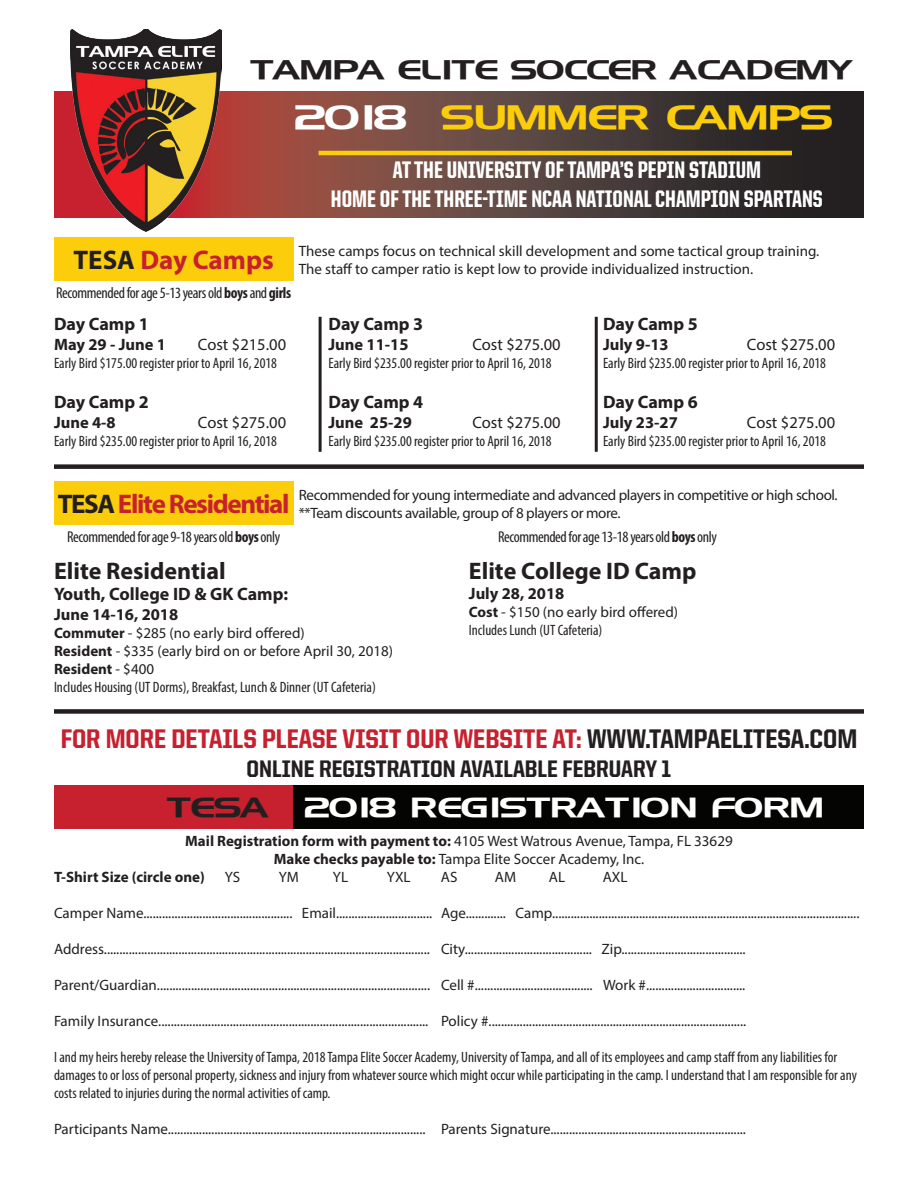
<style>
.page{position:relative;width:918px;height:1188px;background:#fff}
.page>*{position:absolute;margin:0;border:0;box-sizing:border-box;transform-origin:0 0}
.t1{font:33px "Aero Extended Regular SWFTE Regular SWFTE";color:#fccd0a}
.t2{font:800 27px "United Sans Semi Cond";color:#c7202e}
.t3{font:700 27px "Myriad Pro";letter-spacing:-.05em;color:#c7202e}
.t4{font:27px "Aero Extended Regular SWFTE Regular SWFTE";color:#fff}
.t5{font:700 27px "Myriad Pro";color:#c7202e}
.t6{font:27px "Aero Extended Regular SWFTE Regular SWFTE";color:#231f20}
.t7{font:26.25px "Aero Extended Regular SWFTE Regular SWFTE";color:#231f20}
.t8{font:800 24px "United Sans Cond";color:#fff}
.t9{font:800 24px "United Sans Semi Cond";color:#231f20}
.t10{font:700 24px "Myriad Pro";color:#231f20}
.t11{font:700 18px "Myriad Pro";color:#231f20}
.t12{font:700 16.5px "Myriad Pro";color:#231f20}
.t13{font:16.5px "Myriad Pro";color:#231f20}
.t14{font:condensed 15.75px "Myriad Pro";letter-spacing:-.025em;color:#231f20}
.t15{font:15px "Myriad Pro";color:#231f20}
.t16{font:condensed 15px/18px "Myriad Pro";color:#231f20}
.t17{font:15px "Myriad Pro";letter-spacing:-.025em;color:#231f20}
.t18{font:700 15px "Myriad Pro";color:#231f20}
.s1{color:#fff}
.s2{color:#231f20}
.s3{font-weight:700}
.s4{font-weight:400}
</style>
<div class="page">
<svg style="left:54px;top:92px;width:810px;height:126px;background:#603d38"></svg>
<hr style="left:319px;top:151px;width:473px;height:4px;background:#fccd0a">
<img style="left:70px;top:30px;width:151px;height:201px">
<div style="left:54px;top:238px;width:239px;height:43px;background:#fccd0a"></div>
<hr style="left:319px;top:317px;width:3px;height:135px;background:#231f20">
<hr style="left:595px;top:317px;width:3px;height:135px;background:#231f20">
<div style="left:54px;top:464px;width:810px;height:5px;background:#231f20"></div>
<div style="left:54px;top:482px;width:239px;height:43px;background:#fccd0a"></div>
<div style="left:54px;top:709px;width:810px;height:5px;background:#231f20"></div>
<div style="left:54px;top:786px;width:239px;height:43px;background:#c7202e"></div>
<div style="left:293px;top:786px;width:571px;height:43px;background:#040503"></div>
<p class="t7" style="left:254px;top:54px;width:604px">TAMPA ELITE SOCCER ACADEMY</p>
<p class="t1" style="left:299px;top:97px;width:539px"><span class="s1">2018</span> SUMMER CAMPS</p>
<p class="t8" style="left:393px;top:158px;width:370px">AT THE UNIVERSITY OF TAMPA’S PEPIN STADIUM</p>
<p class="t8" style="left:331px;top:186px;width:494px">HOME OF THE THREE-TIME NCAA NATIONAL CHAMPION SPARTANS</p>
<p class="t5" style="left:74px;top:242px;width:202px"><span class="s2">TESA</span> Day Camps</p>
<p class="t15" style="left:299px;top:242px;width:522px">These camps focus on technical skill development and some tactical group training.</p>
<p class="t15" style="left:299px;top:260px;width:456px">The staff to camper ratio is kept low to provide individualized instruction.</p>
<p class="t14" style="left:56px;top:283px;width:237px">Recommended for age 5-13 years old <span class="s3">boys</span> and <span class="s3">girls</span></p>
<p class="t11" style="left:54px;top:312px;width:96px">Day Camp 1</p>
<p class="t12" style="left:54px;top:334px;width:114px">May 29 - June 1</p>
<p class="t13" style="left:198px;top:334px;width:90px">Cost $215.00</p>
<p class="t16" style="left:54px;top:354px;width:225px">Early Bird $175.00 register prior to April 16, 2018</p>
<p class="t11" style="left:54px;top:390px;width:96px">Day Camp 2</p>
<p class="t12" style="left:54px;top:411px;width:63px">June 4-8</p>
<p class="t13" style="left:198px;top:412px;width:90px">Cost $275.00</p>
<p class="t16" style="left:54px;top:431px;width:225px">Early Bird $235.00 register prior to April 16, 2018</p>
<p class="t11" style="left:328px;top:312px;width:96px">Day Camp 3</p>
<p class="t12" style="left:328px;top:334px;width:82px">June 11-15</p>
<p class="t13" style="left:472px;top:334px;width:90px">Cost $275.00</p>
<p class="t16" style="left:328px;top:354px;width:225px">Early Bird $235.00 register prior to April 16, 2018</p>
<p class="t11" style="left:328px;top:390px;width:96px">Day Camp 4</p>
<p class="t12" style="left:328px;top:411px;width:85px">June 25-29</p>
<p class="t13" style="left:472px;top:412px;width:90px">Cost $275.00</p>
<p class="t16" style="left:328px;top:431px;width:225px">Early Bird $235.00 register prior to April 16, 2018</p>
<p class="t11" style="left:603px;top:312px;width:96px">Day Camp 5</p>
<p class="t12" style="left:603px;top:334px;width:67px">July 9-13</p>
<p class="t13" style="left:747px;top:334px;width:90px">Cost $275.00</p>
<p class="t16" style="left:603px;top:354px;width:225px">Early Bird $235.00 register prior to April 16, 2018</p>
<p class="t11" style="left:603px;top:390px;width:96px">Day Camp 6</p>
<p class="t12" style="left:603px;top:411px;width:76px">July 23-27</p>
<p class="t13" style="left:747px;top:412px;width:90px">Cost $275.00</p>
<p class="t16" style="left:603px;top:431px;width:225px">Early Bird $235.00 register prior to April 16, 2018</p>
<p class="t3" style="left:58px;top:486px;width:233px"><span class="s2">TESA</span> Elite Residential</p>
<p class="t17" style="left:299px;top:485px;width:540px">Recommended for young intermediate and advanced players in competitive or high school.</p>
<p class="t17" style="left:299px;top:503px;width:323px">**Team discounts available, group of 8 players or more.</p>
<p class="t14" style="left:67px;top:527px;width:215px">Recommended for age 9-18 years old <span class="s3">boys</span> only</p>
<p class="t10" style="left:54px;top:555px;width:173px">Elite Residential</p>
<p class="t11" style="left:54px;top:582px;width:236px">Youth, College ID &amp; GK Camp:</p>
<p class="t12" style="left:54px;top:604px;width:126px">June 14-16, 2018</p>
<p class="t15" style="left:54px;top:624px;width:252px"><span class="s3">Commuter</span> - $285 (no early bird offered)</p>
<p class="t15" style="left:54px;top:642px;width:341px"><span class="s3">Resident</span> - $335 (early bird on or before April 30, 2018)</p>
<p class="t18" style="left:54px;top:659px;width:102px">Resident <span class="s4">- $400</span></p>
<p class="t16" style="left:54px;top:678px;width:323px">Includes Housing (UT Dorms), Breakfast, Lunch &amp; Dinner (UT Cafeteria)</p>
<p class="t14" style="left:498px;top:527px;width:220px">Recommended for age 13-18 years old <span class="s3">boys</span> only</p>
<p class="t10" style="left:469px;top:555px;width:229px">Elite College ID Camp</p>
<p class="t12" style="left:469px;top:582px;width:97px">July 28, 2018</p>
<p class="t15" style="left:469px;top:602px;width:211px"><span class="s3">Cost</span> - $150 (no early bird offered)</p>
<p class="t16" style="left:469px;top:620px;width:135px">Includes Lunch (UT Cafeteria)</p>
<p class="t2" style="left:61px;top:724px;width:798px">FOR MORE DETAILS PLEASE VISIT OUR WEBSITE AT: <span class="s2">WWW.TAMPAELITESA.COM</span></p>
<p class="t9" style="left:247px;top:755px;width:426px">ONLINE REGISTRATION AVAILABLE FEBRUARY 1</p>
<p class="t6" style="left:171px;top:791px;width:103px">TESA</p>
<p class="t4" style="left:308px;top:791px;width:521px">2018 REGISTRATION FORM</p>
<p class="t15" style="left:185px;top:831px;width:549px"><span class="s3">Mail Registration form with payment to:</span> 4105 West Watrous Avenue, Tampa, FL 33629</p>
<p class="t15" style="left:274px;top:849px;width:372px"><span class="s3">Make checks payable to:</span> Tampa Elite Soccer Academy, Inc.</p>
<p class="t18" style="left:54px;top:868px;width:152px">T-Shirt Size (circle one)</p>
<p class="t15" style="left:225px;top:868px;width:17px">YS</p>
<p class="t15" style="left:279px;top:868px;width:22px">YM</p>
<p class="t15" style="left:333px;top:868px;width:17px">YL</p>
<p class="t15" style="left:387px;top:868px;width:25px">YXL</p>
<p class="t15" style="left:441px;top:868px;width:18px">AS</p>
<p class="t15" style="left:495px;top:868px;width:23px">AM</p>
<p class="t15" style="left:549px;top:868px;width:18px">AL</p>
<p class="t15" style="left:603px;top:868px;width:26px">AXL</p>
<p class="t15" style="left:54px;top:904px;width:807px">Camper Name................................................ Email............................... Age............. Camp...................................................................................................</p>
<p class="t15" style="left:54px;top:940px;width:693px">Address......................................................................................................... City......................................... Zip........................................</p>
<p class="t15" style="left:54px;top:976px;width:693px">Parent/Guardian........................................................................................ Cell #...................................... Work #................................</p>
<p class="t15" style="left:54px;top:1012px;width:694px">Family Insurance....................................................................................... Policy #...................................................................................</p>
<p class="t16" style="left:54px;top:1048px;width:804px">I and my heirs hereby release the University of Tampa, 2018 Tampa Elite Soccer Academy, University of Tampa, and all of its employees and camp staff from any liabilities for damages to or loss of personal property, sickness and injury from whatever source which might occur while participating in the camp. I understand that I am responsible for any costs related to injuries during the normal activities of camp.</p>
<p class="t15" style="left:54px;top:1120px;width:694px">Participants Name................................................................................... Parents Signature...............................................................</p>
</div>
